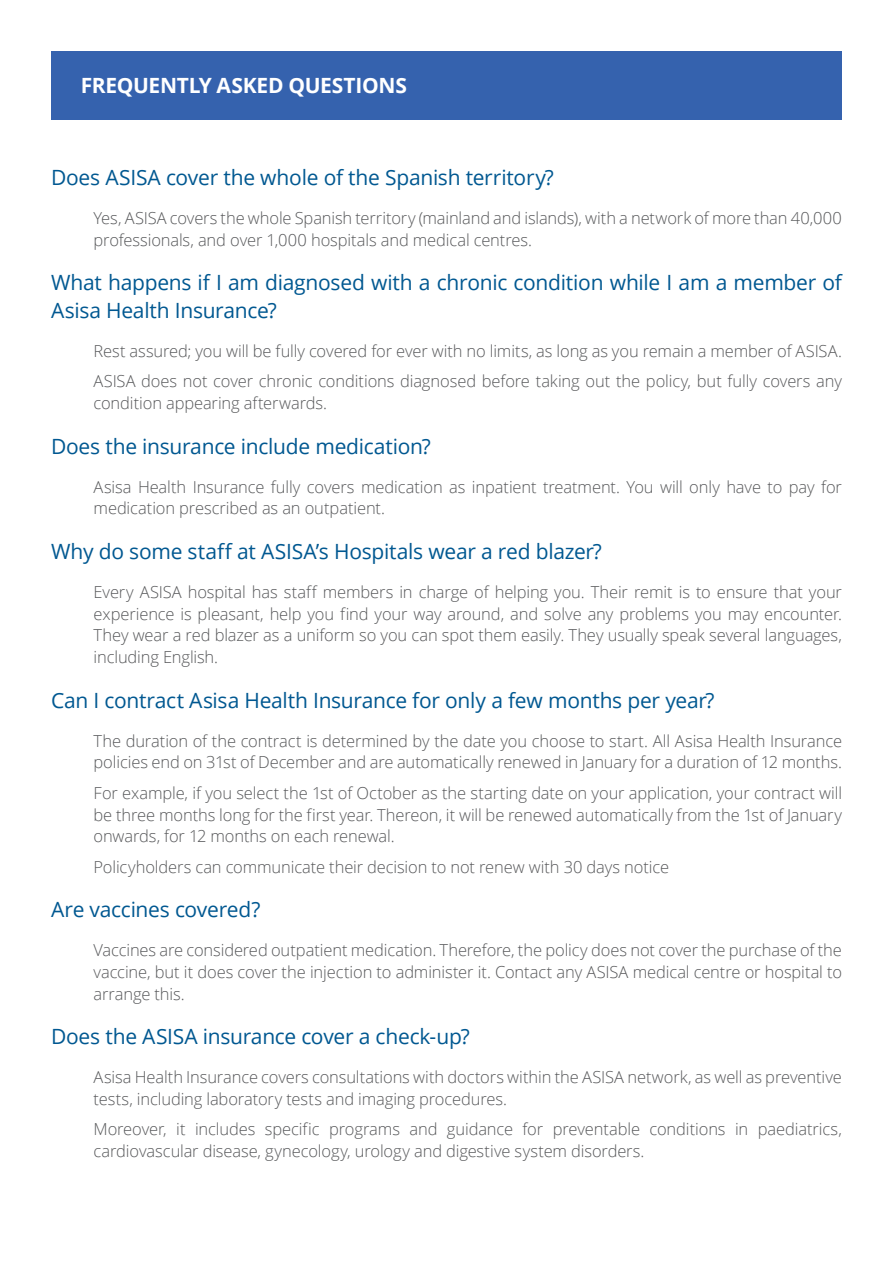
<style>
.page{position:relative;width:893px;height:1263px;background:#fff}
.page>*{position:absolute;margin:0;border:0;box-sizing:border-box;transform-origin:0 0}
.t1{font:21px/27.8px "Open Sans";letter-spacing:-.01em;color:#015891}
.t2{font:700 21px "Open Sans";letter-spacing:-.015em;color:#fff}
.t3{font:300 16.5px/21.8px "Open Sans";letter-spacing:-.005em;color:#57585a}
</style>
<div class="page">
<div style="left:51px;top:51px;width:791px;height:68px;background:#3562ae"></div>
<p class="t2" style="left:81px;top:70px;width:328px">FREQUENTLY ASKED QUESTIONS</p>
<p class="t1" style="left:51px;top:163px;width:504px">Does ASISA cover the whole of the Spanish territory?</p>
<p class="t3" style="left:94px;top:207px;width:750px">Yes, ASISA covers the whole Spanish territory (mainland and islands), with a network of more than 40,000 professionals, and over 1,000 hospitals and medical centres.</p>
<p class="t1" style="left:51px;top:268px;width:792px">What happens if I am diagnosed with a chronic condition while I am a member of<br>Asisa Health Insurance?</p>
<p class="t3" style="left:94px;top:335px;width:750px;line-height:30.3px">Rest assured; you will be fully covered for ever with no limits, as long as you remain a member of ASISA.<br>ASISA does not cover chronic conditions diagnosed before taking out the policy, but fully covers any</p>
<p class="t3" style="left:94px;top:392px;width:235px">condition appearing afterwards.</p>
<p class="t1" style="left:51px;top:432px;width:381px">Does the insurance include medication?</p>
<p class="t3" style="left:94px;top:475px;width:750px">Asisa Health Insurance fully covers medication as inpatient treatment. You will only have to pay for medication prescribed as an outpatient.</p>
<p class="t1" style="left:51px;top:537px;width:552px">Why do some staff at ASISA’s Hospitals wear a red blazer?</p>
<p class="t3" style="left:94px;top:580px;width:750px;text-align:justify">Every ASISA hospital has staff members in charge of helping you. Their remit is to ensure that your experience is pleasant, help you find your way around, and solve any problems you may encounter.<br>They wear a red blazer as a uniform so you can spot them easily. They usually speak several languages, including English.</p>
<p class="t1" style="left:51px;top:686px;width:665px">Can I contract Asisa Health Insurance for only a few months per year?</p>
<p class="t3" style="left:94px;top:729px;width:750px">The duration of the contract is determined by the date you choose to start. All Asisa Health Insurance policies end on 31st of December and are automatically renewed in January for a duration of 12 months.</p>
<p class="t3" style="left:94px;top:781px;width:750px;text-align:justify">For example, if you select the 1st of October as the starting date on your application, your contract will be three months long for the first year. Thereon, it will be renewed automatically from the 1st of January onwards, for 12 months on each renewal.</p>
<p class="t3" style="left:94px;top:855px;width:577px">Policyholders can communicate their decision to not renew with 30 days notice</p>
<p class="t1" style="left:51px;top:895px;width:211px">Are vaccines covered?</p>
<p class="t3" style="left:94px;top:939px;width:750px;text-align:justify">Vaccines are considered outpatient medication. Therefore, the policy does not cover the purchase of the vaccine, but it does cover the injection to administer it. Contact any ASISA medical centre or hospital to arrange this.</p>
<p class="t1" style="left:51px;top:1022px;width:420px">Does the ASISA insurance cover a check-up?</p>
<p class="t3" style="left:94px;top:1066px;width:750px">Asisa Health Insurance covers consultations with doctors within the ASISA network, as well as preventive tests, including laboratory tests and imaging procedures.</p>
<p class="t3" style="left:94px;top:1118px;width:750px">Moreover, it includes specific programs and guidance for preventable conditions in paediatrics, cardiovascular disease, gynecology, urology and digestive system disorders.</p>
</div>
